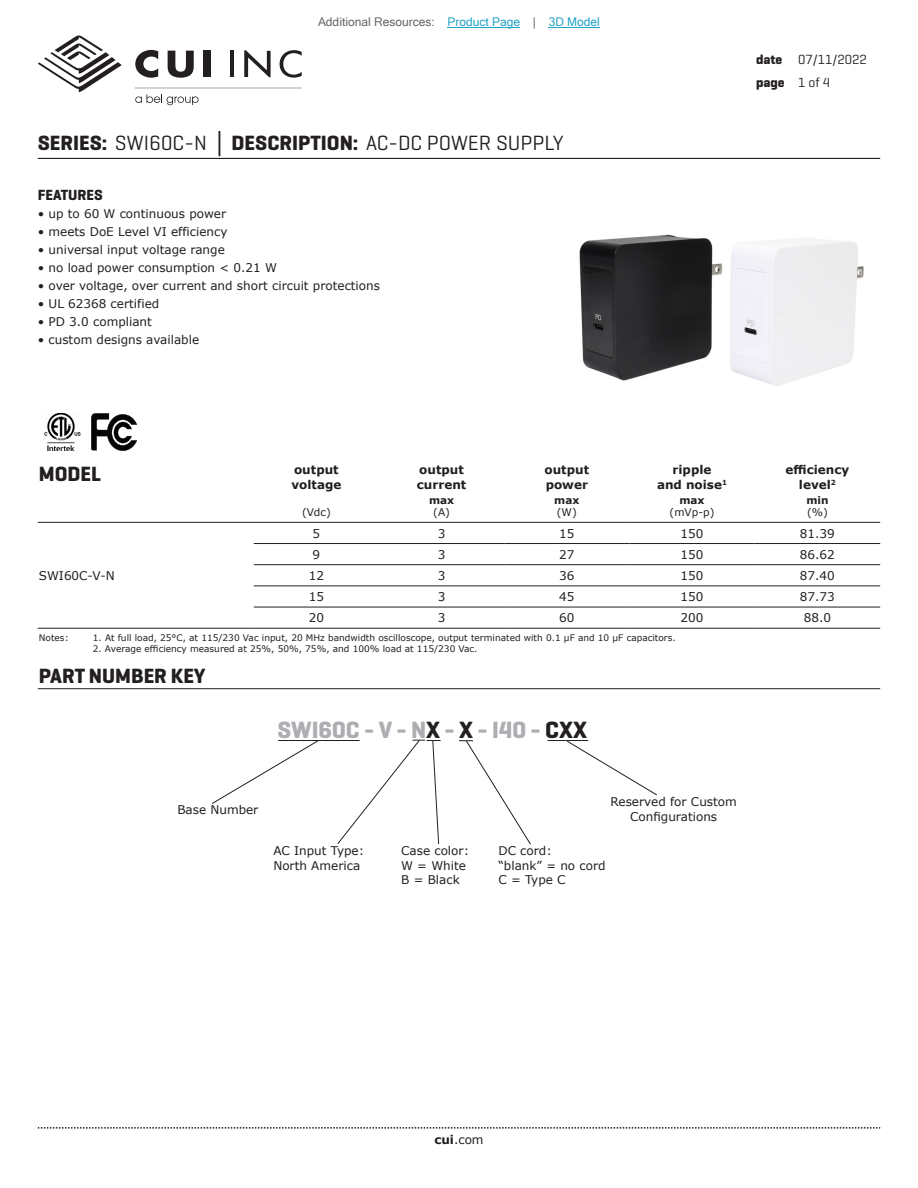
<style>
.page{position:relative;width:918px;height:1188px;background:#fff}
.page>*{position:absolute;margin:0;border:0;box-sizing:border-box;transform-origin:0 0}
.t1{font:700 24px "Geogrotesque";color:#adaeb2}
.t2{font:21px "Geogrotesque";color:#231f20}
.t3{font:700 21px "Geogrotesque";color:#231f20}
.t4{font:700 15px "Geogrotesque";color:#231f20}
.t5{font:13.5px/22.5px "Geogrotesque";color:#231f20}
.t6{font:12px/14.4px "Verdana";color:#231f20}
.t7{font:700 12px/14.4px "Verdana";color:#231f20}
.t8{font:12px "Microsoft Sans Serif";color:#63676b}
.t9{font:10.5px "Verdana";color:#231f20}
.t10{font:700 10.5px "Verdana";color:#231f20}
.t11{font:9px "Verdana";color:#231f20}
.s1{color:#23a4c6}
.s2{font-weight:700}
.s3{font-family:"Verdana";font-weight:700}
.s4{color:#231f20}
</style>
<div class="page">
<svg style="left:38px;top:1127px;width:842px;height:2px"></svg>
<hr style="left:38px;top:158px;width:842px;height:1px;background:#231f20">
<svg style="left:38px;top:35px;width:84px;height:58px"></svg>
<hr style="left:230px;top:51px;width:4px;height:26px;background:#231f20">
<svg style="left:244px;top:50px;width:27px;height:27px"></svg>
<svg style="left:280px;top:50px;width:22px;height:28px"></svg>
<svg style="left:135px;top:50px;width:23px;height:28px"></svg>
<svg style="left:168px;top:51px;width:26px;height:27px"></svg>
<div style="left:203px;top:51px;width:8px;height:26px;background:#231f20"></div>
<svg style="left:135px;top:94px;width:64px;height:11px"></svg>
<hr style="left:135px;top:88px;width:167px;height:1px;background:#231f20">
<hr style="left:38px;top:522px;width:216px;height:1px;background:#231f20">
<hr style="left:254px;top:522px;width:125px;height:1px;background:#231f20">
<hr style="left:379px;top:522px;width:125px;height:1px;background:#231f20">
<hr style="left:504px;top:522px;width:125px;height:1px;background:#231f20">
<hr style="left:629px;top:522px;width:126px;height:1px;background:#231f20">
<hr style="left:755px;top:522px;width:125px;height:1px;background:#231f20">
<hr style="left:254px;top:543px;width:125px;height:1px;background:#231f20">
<hr style="left:379px;top:543px;width:125px;height:1px;background:#231f20">
<hr style="left:504px;top:543px;width:125px;height:1px;background:#231f20">
<hr style="left:629px;top:543px;width:126px;height:1px;background:#231f20">
<hr style="left:755px;top:543px;width:125px;height:1px;background:#231f20">
<hr style="left:254px;top:564px;width:125px;height:1px;background:#231f20">
<hr style="left:379px;top:564px;width:125px;height:1px;background:#231f20">
<hr style="left:504px;top:564px;width:125px;height:1px;background:#231f20">
<hr style="left:629px;top:564px;width:126px;height:1px;background:#231f20">
<hr style="left:755px;top:564px;width:125px;height:1px;background:#231f20">
<hr style="left:254px;top:586px;width:125px;height:1px;background:#231f20">
<hr style="left:379px;top:586px;width:125px;height:1px;background:#231f20">
<hr style="left:504px;top:586px;width:125px;height:1px;background:#231f20">
<hr style="left:629px;top:586px;width:126px;height:1px;background:#231f20">
<hr style="left:755px;top:586px;width:125px;height:1px;background:#231f20">
<hr style="left:254px;top:607px;width:125px;height:1px;background:#231f20">
<hr style="left:379px;top:607px;width:125px;height:1px;background:#231f20">
<hr style="left:504px;top:607px;width:125px;height:1px;background:#231f20">
<hr style="left:629px;top:607px;width:126px;height:1px;background:#231f20">
<hr style="left:755px;top:607px;width:125px;height:1px;background:#231f20">
<hr style="left:38px;top:628px;width:216px;height:1px;background:#231f20">
<hr style="left:254px;top:628px;width:125px;height:1px;background:#231f20">
<hr style="left:379px;top:628px;width:125px;height:1px;background:#231f20">
<hr style="left:504px;top:628px;width:125px;height:1px;background:#231f20">
<hr style="left:629px;top:628px;width:126px;height:1px;background:#231f20">
<hr style="left:755px;top:628px;width:125px;height:1px;background:#231f20">
<img style="left:44px;top:413px;width:37px;height:38px">
<svg style="left:91px;top:413px;width:46px;height:38px"></svg>
<hr style="left:38px;top:688px;width:842px;height:1px;background:#231f20">
<hr style="left:278px;top:740px;width:82px;height:1px;background:#231f20">
<svg style="left:212px;top:740px;width:107px;height:64px"></svg>
<svg style="left:337px;top:739px;width:104px;height:105px"></svg>
<hr style="left:548px;top:740px;width:40px;height:1px;background:#231f20">
<svg style="left:567px;top:740px;width:90px;height:56px"></svg>
<img style="left:579px;top:234px;width:285px;height:152px">
<svg style="left:459px;top:740px;width:72px;height:105px"></svg>
<hr style="left:448px;top:27px;width:72px;height:1px;background:#23a4c6">
<hr style="left:549px;top:27px;width:51px;height:1px;background:#23a4c6">
<p class="t8" style="left:318px;top:15px;width:283px">Additional Resources: <span class="s1">Product Page</span> | <span class="s1">3D Model</span></p>
<h2 class="t2" style="left:38px;top:130px;width:527px"><span class="s2">SERIES:</span> SWI60C-N <span class="s3">│</span> <span class="s2">DESCRIPTION:</span> AC-DC POWER SUPPLY</h2>
<p class="t4" style="left:38px;top:186px;width:67px">FEATURES</p>
<p class="t6" style="left:38px;top:207px;width:190px">• up to 60 W continuous power</p>
<p class="t6" style="left:38px;top:225px;width:191px">• meets DoE Level VI efficiency</p>
<p class="t6" style="left:38px;top:243px;width:189px">• universal input voltage range</p>
<p class="t6" style="left:38px;top:261px;width:241px">• no load power consumption &lt; 0.21 W</p>
<p class="t6" style="left:38px;top:279px;width:344px">• over voltage, over current and short circuit protections</p>
<p class="t6" style="left:38px;top:297px;width:123px">• UL 62368 certified</p>
<p class="t6" style="left:38px;top:315px;width:116px">• PD 3.0 compliant</p>
<p class="t6" style="left:38px;top:333px;width:163px">• custom designs available</p>
<p class="t5" style="left:756px;top:48px;width:112px"><span class="s2">date</span> 07/11/2022 <span class="s2">page</span> 1 of 4</p>
<h2 class="t3" style="left:39px;top:461px;width:64px">MODEL</h2>
<p class="t7" style="left:291px;top:462px;width:51px">output voltage</p>
<p class="t7" style="left:417px;top:462px;width:51px">output current</p>
<p class="t7" style="left:545px;top:462px;width:46px">output power</p>
<p class="t7" style="left:657px;top:462px;width:72px;text-align:center">ripple<br>and noise<sup>1</sup></p>
<p class="t7" style="left:786px;top:462px;width:65px;text-align:center">efficiency level<sup>2</sup></p>
<p class="t9" style="left:302px;top:505px;width:30px">(Vdc)</p>
<p class="t10" style="left:806px;top:492px;width:24px">min</p>
<p class="t9" style="left:807px;top:505px;width:22px">(%)</p>
<p class="t10" style="left:429px;top:492px;width:27px">max</p>
<p class="t9" style="left:433px;top:505px;width:18px">(A)</p>
<p class="t10" style="left:554px;top:492px;width:27px">max</p>
<p class="t9" style="left:557px;top:505px;width:21px">(W)</p>
<p class="t10" style="left:679px;top:492px;width:27px">max</p>
<p class="t9" style="left:670px;top:505px;width:46px">(mVp-p)</p>
<p class="t6" style="left:39px;top:568px;width:77px">SWI60C-V-N</p>
<p class="t6" style="left:313px;top:526px;width:9px">5</p>
<p class="t6" style="left:438px;top:526px;width:9px">3</p>
<p class="t6" style="left:559px;top:526px;width:17px">15</p>
<p class="t6" style="left:681px;top:526px;width:24px">150</p>
<p class="t6" style="left:800px;top:526px;width:36px">81.39</p>
<p class="t6" style="left:313px;top:547px;width:9px">9</p>
<p class="t6" style="left:438px;top:547px;width:9px">3</p>
<p class="t6" style="left:559px;top:547px;width:17px">27</p>
<p class="t6" style="left:681px;top:547px;width:24px">150</p>
<p class="t6" style="left:800px;top:547px;width:36px">86.62</p>
<p class="t6" style="left:309px;top:568px;width:17px">12</p>
<p class="t6" style="left:438px;top:568px;width:9px">3</p>
<p class="t6" style="left:559px;top:568px;width:17px">36</p>
<p class="t6" style="left:681px;top:568px;width:24px">150</p>
<p class="t6" style="left:800px;top:568px;width:36px">87.40</p>
<p class="t6" style="left:309px;top:589px;width:17px">15</p>
<p class="t6" style="left:438px;top:589px;width:9px">3</p>
<p class="t6" style="left:559px;top:589px;width:17px">45</p>
<p class="t6" style="left:681px;top:589px;width:24px">150</p>
<p class="t6" style="left:800px;top:589px;width:36px">87.73</p>
<p class="t6" style="left:309px;top:611px;width:17px">20</p>
<p class="t6" style="left:438px;top:611px;width:9px">3</p>
<p class="t6" style="left:559px;top:611px;width:17px">60</p>
<p class="t6" style="left:681px;top:611px;width:24px">200</p>
<p class="t6" style="left:804px;top:611px;width:29px">88.0</p>
<p class="t11" style="left:39px;top:632px;width:31px">Notes:</p>
<p class="t11" style="left:93px;top:632px;width:584px">1. At full load, 25°C, at 115/230 Vac input, 20 MHz bandwidth oscilloscope, output terminated with 0.1 µF and 10 µF capacitors.</p>
<p class="t11" style="left:93px;top:642px;width:386px">2. Average efficiency measured at 25%, 50%, 75%, and 100% load at 115/230 Vac.</p>
<h2 class="t3" style="left:39px;top:662px;width:168px">PART NUMBER KEY</h2>
<h1 class="t1" style="left:277px;top:715px;width:311px">SWI60C - V - N<span class="s4">X</span> - <span class="s4">X</span> - I40 - <span class="s4">CXX</span></h1>
<p class="t6" style="left:177px;top:802px;width:83px">Base Number</p>
<p class="t6" style="left:611px;top:795px;width:128px;text-align:center">Reserved for Custom<br>Configurations</p>
<p class="t6" style="left:273px;top:844px;width:92px">AC Input Type:<br>North America</p>
<p class="t6" style="left:401px;top:844px;width:69px">Case color:<br>W = White<br>B = Black</p>
<p class="t6" style="left:498px;top:844px;width:109px">DC cord:<br>“blank” = no cord<br>C = Type C</p>
<p class="t6" style="left:434px;top:1132px;width:51px"><span class="s2">cui</span>.com</p>
</div>
